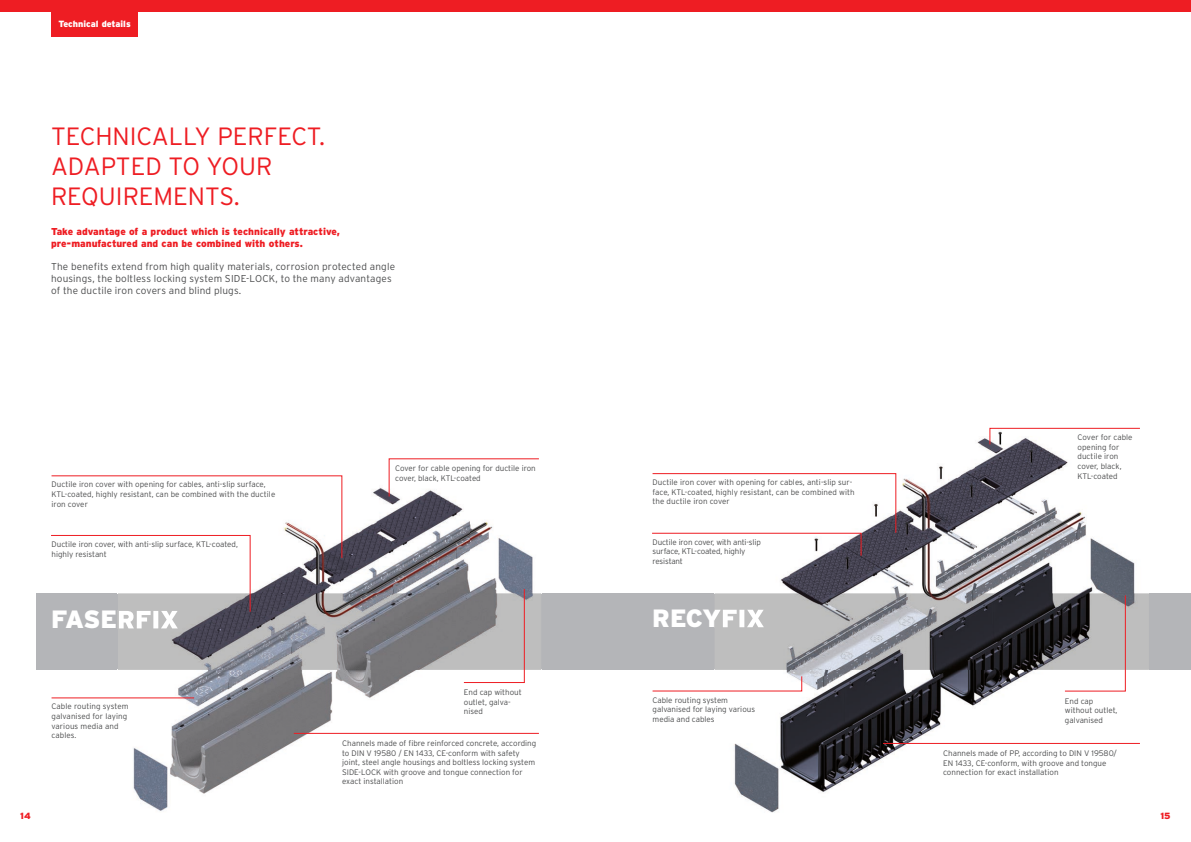
<style>
.page{position:relative;width:1191px;height:842px;background:#fff}
.page>*{position:absolute;margin:0;border:0;box-sizing:border-box;transform-origin:0 0}
.t1{font:300 25px/30px "Interstate";color:#ee1d23}
.t2{font:900 25px "Interstate";color:#fff}
.t3{font:300 10px/12px "Interstate";letter-spacing:.015em;color:#4b4c4d}
.t4{font:900 10px/12px "Interstate";color:#ee1d23}
.t5{font:900 9px "Interstate";color:#fff}
.t6{font:900 9px "Interstate";color:#ee1d23}
.t7{font:300 8px/9.6px "Interstate";color:#4b4c4d}
</style>
<div class="page">
<div style="left:0;top:0;width:1191px;height:11px;background:#ee1d23"></div>
<div style="left:37px;top:593px;width:1154px;height:77px;background:#b4b5b8"></div>
<img style="left:714px;top:427px;width:435px;height:386px">
<img style="left:714px;top:609px;width:50px;height:18px">
<svg style="left:1064px;top:595px;width:61px;height:97px"></svg>
<svg style="left:652px;top:473px;width:244px;height:83px"></svg>
<svg style="left:989px;top:428px;width:151px;height:17px"></svg>
<svg style="left:652px;top:676px;width:150px;height:15px"></svg>
<hr style="left:883px;top:743px;width:257px;height:1px;background:#ee1d23">
<img style="left:118px;top:481px;width:423px;height:330px">
<img style="left:118px;top:612px;width:60px;height:17px">
<svg style="left:51px;top:475px;width:291px;height:137px"></svg>
<svg style="left:388px;top:458px;width:151px;height:39px"></svg>
<svg style="left:463px;top:588px;width:62px;height:95px"></svg>
<hr style="left:52px;top:698px;width:142px;height:1px;background:#ee1d23">
<hr style="left:294px;top:733px;width:245px;height:1px;background:#ee1d23">
<div style="left:51px;top:0;width:87px;height:37px;background:#ee1d23"></div>
<p class="t5" style="left:58px;top:19px;width:74px">Technical details</p>
<h1 class="t1" style="left:51px;top:121px;width:275px">TECHNICALLY PERFECT.<br>ADAPTED TO YOUR<br>REQUIREMENTS.</h1>
<p class="t4" style="left:51px;top:226px;width:290px">Take advantage of a product which is technically attractive, pre-manufactured and can be combined with others.</p>
<p class="t3" style="left:51px;top:260px;width:345px">The benefits extend from high quality materials, corrosion protected angle housings, the boltless locking system SIDE-LOCK, to the many advantages of the ductile iron covers and blind plugs.</p>
<p class="t7" style="left:52px;top:480px;width:225px">Ductile iron cover with opening for cables, anti-slip surface,<br>KTL-coated, highly resistant, can be combined with the ductile iron cover</p>
<p class="t7" style="left:52px;top:539px;width:188px">Ductile iron cover, with anti-slip surface, KTL-coated, highly resistant</p>
<p class="t7" style="left:395px;top:464px;width:142px">Cover for cable opening for ductile iron cover, black, KTL-coated</p>
<p class="t7" style="left:652px;top:477px;width:204px">Ductile iron cover with opening for cables, anti-slip sur&shy;face, KTL-coated, highly resistant, can be combined with the ductile iron cover</p>
<p class="t7" style="left:652px;top:537px;width:110px">Ductile iron cover, with anti-slip surface, KTL-coated, highly resistant</p>
<h1 class="t2" style="left:51px;top:605px;width:129px">FASERFIX</h1>
<h1 class="t2" style="left:652px;top:604px;width:114px">RECYFIX</h1>
<p class="t7" style="left:52px;top:702px;width:79px">Cable routing system galvanised for laying various media and cables.</p>
<p class="t7" style="left:464px;top:687px;width:59px">End cap without outlet, galva&shy;nised</p>
<p class="t7" style="left:342px;top:738px;width:195px">Channels made of fibre reinforced concrete, according to DIN V 19580 / EN 1433, CE-conform with safety joint, steel angle housings and boltless locking system SIDE-LOCK with groove and tongue connection for exact installation</p>
<p class="t7" style="left:652px;top:695px;width:104px">Cable routing system galvanised for laying various media and cables</p>
<p class="t7" style="left:1077px;top:432px;width:56px">Cover for cable opening for ductile iron cover, black,<br>KTL-coated</p>
<p class="t7" style="left:1065px;top:696px;width:54px">End cap without outlet, galvanised</p>
<p class="t7" style="left:943px;top:748px;width:175px">Channels made of PP, according to DIN V 19580/<br>EN 1433, CE-conform, with groove and tongue connection for exact installation</p>
<p class="t6" style="left:20px;top:811px;width:12px">14</p>
<p class="t6" style="left:1160px;top:811px;width:12px">15</p>
</div>
